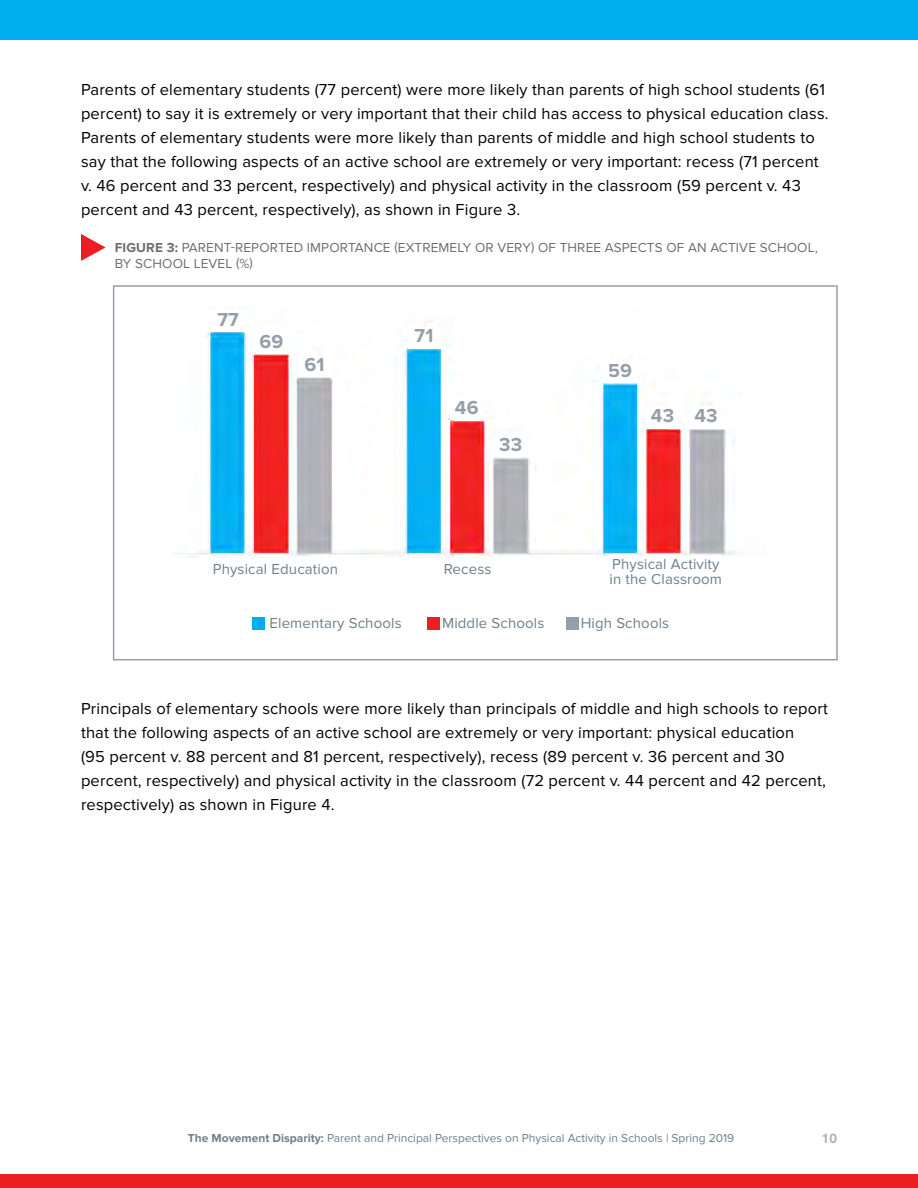
<style>
.page{position:relative;width:918px;height:1188px;background:#fff}
.page>*{position:absolute;margin:0;border:0;box-sizing:border-box;transform-origin:0 0}
.t1{font:700 19.5px "Proxima Nova";letter-spacing:.01em;color:#969fa9}
.t2{font:16.5px/24px "Proxima Nova";letter-spacing:.01em;color:#000}
.t3{font:15px/15px "Proxima Nova";letter-spacing:.01em;color:#707f8b}
.t4{font:13.5px/16.5px "Proxima Nova";letter-spacing:.01em;color:#6d6e71}
.t5{font:500 13.5px "AG Schoolbook";color:#acb2ba}
.t6{font:12px "Proxima Nova";color:#707f8b}
.s1{font-weight:700}
</style>
<div class="page">
<div style="left:0;top:0;width:918px;height:40px;background:#00aeef"></div>
<div style="left:0;top:1174px;width:918px;height:14px;background:#ed1d24"></div>
<svg style="left:81px;top:234px;width:25px;height:27px"></svg>
<div style="left:113px;top:285px;width:725px;height:375px;border:2px solid #969fa9"></div>
<div style="left:566px;top:617px;width:13px;height:12px;background:#969fa9"></div>
<div style="left:427px;top:617px;width:13px;height:12px;background:#ed1d24"></div>
<div style="left:253px;top:617px;width:12px;height:12px;background:#00aeef"></div>
<img style="left:174px;top:321px;width:563px;height:237px">
<div style="left:567px;top:557px;width:198px;height:30px;background:#fff"></div>
<div style="left:212px;top:311px;width:32px;height:21px;background:#fff"></div>
<div style="left:255px;top:333px;width:33px;height:21px;background:#fff"></div>
<div style="left:298px;top:355px;width:33px;height:22px;background:#fff"></div>
<div style="left:408px;top:327px;width:32px;height:22px;background:#fff"></div>
<div style="left:451px;top:399px;width:32px;height:21px;background:#fff"></div>
<div style="left:494px;top:436px;width:33px;height:21px;background:#fff"></div>
<div style="left:604px;top:361px;width:32px;height:22px;background:#fff"></div>
<div style="left:646px;top:407px;width:33px;height:22px;background:#fff"></div>
<div style="left:690px;top:407px;width:32px;height:22px;background:#fff"></div>
<p class="t2" style="left:81px;top:78px;width:749px">Parents of elementary students (77 percent) were more likely than parents of high school students (61 percent) to say it is extremely or very important that their child has access to physical education class.<br>Parents of elementary students were more likely than parents of middle and high school students to say that the following aspects of an active school are extremely or very important: recess (71 percent v. 46 percent and 33 percent, respectively) and physical activity in the classroom (59 percent v. 43 percent and 43 percent, respectively), as shown in Figure 3.</p>
<p class="t4" style="left:115px;top:239px;width:705px"><span class="s1">FIGURE 3:</span> PARENT-REPORTED IMPORTANCE (EXTREMELY OR VERY) OF THREE ASPECTS OF AN ACTIVE SCHOOL,<br>BY SCHOOL LEVEL (%)</p>
<p class="t1" style="left:217px;top:308px;width:23px">77</p>
<p class="t1" style="left:260px;top:330px;width:25px">69</p>
<p class="t1" style="left:305px;top:353px;width:22px">61</p>
<p class="t1" style="left:415px;top:325px;width:20px">71</p>
<p class="t1" style="left:455px;top:396px;width:25px">46</p>
<p class="t1" style="left:499px;top:433px;width:25px">33</p>
<p class="t1" style="left:608px;top:359px;width:25px">59</p>
<p class="t1" style="left:651px;top:405px;width:68px">43 43</p>
<p class="t3" style="left:213px;top:562px;width:127px">Physical Education</p>
<p class="t3" style="left:444px;top:562px;width:49px">Recess</p>
<p class="t3" style="left:610px;top:556px;width:114px">Physical Activity in the Classroom</p>
<p class="t3" style="left:269px;top:616px;width:134px">Elementary Schools</p>
<p class="t3" style="left:442px;top:616px;width:104px">Middle Schools</p>
<p class="t3" style="left:581px;top:616px;width:90px">High Schools</p>
<p class="t2" style="left:81px;top:697px;width:748px">Principals of elementary schools were more likely than principals of middle and high schools to report that the following aspects of an active school are extremely or very important: physical education<br>(95 percent v. 88 percent and 81 percent, respectively), recess (89 percent v. 36 percent and 30 percent, respectively) and physical activity in the classroom (72 percent v. 44 percent and 42 percent, respectively) as shown in Figure 4.</p>
<p class="t6" style="left:188px;top:1131px;width:548px"><span class="s1">The Movement Disparity:</span> Parent and Principal Perspectives on Physical Activity in Schools | Spring 2019</p>
<p class="t5" style="left:822px;top:1130px;width:17px">10</p>
</div>
